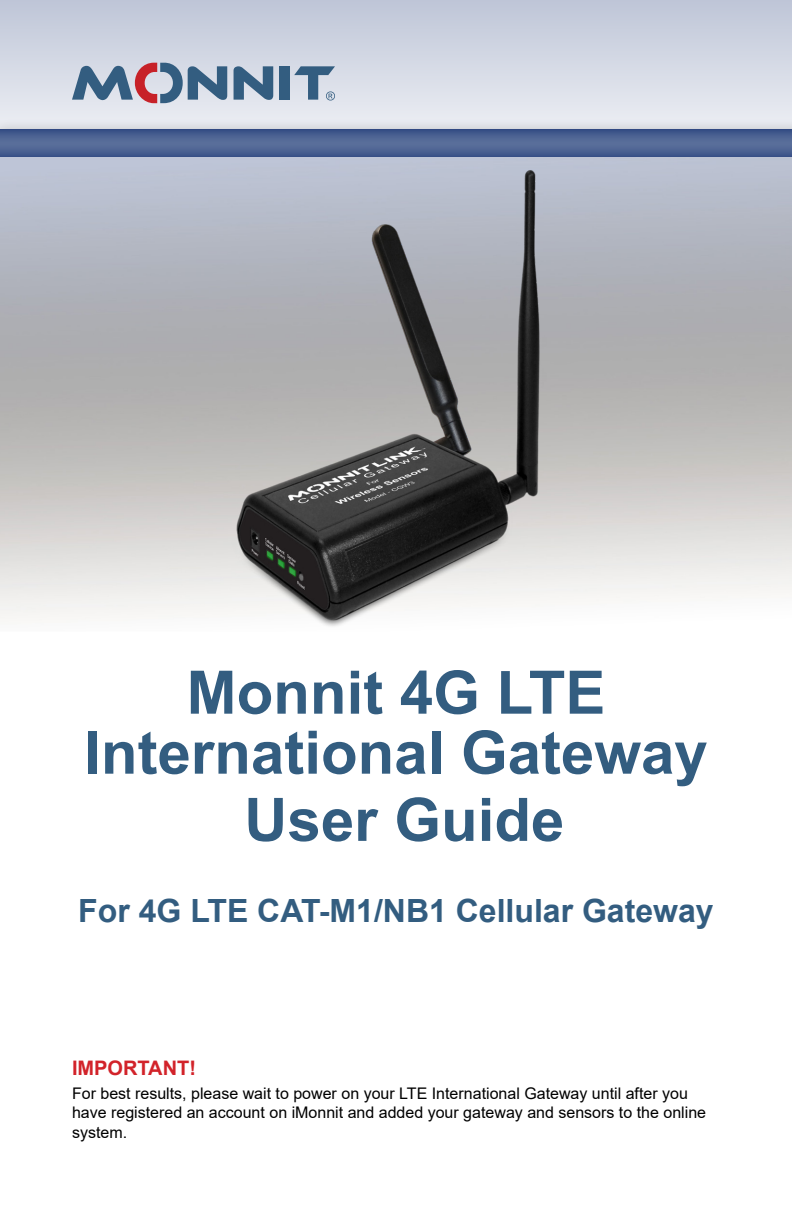
<style>
.page{position:relative;width:792px;height:1224px;background:#fff}
.page>*{position:absolute;margin:0;border:0;box-sizing:border-box;transform-origin:0 0}
.t1{font:700 60px/60px "Arial";color:#335d80;text-align:center}
.t2{font:700 32px "Arial";color:#335d80}
.t3{font:700 20px "Arial";color:#d2232a}
.t4{font:16px/19.2px "Arial";color:#000}
</style>
<div class="page">
<div style="left:0;top:0;width:792px;height:129px;background:linear-gradient(to bottom,#bec5d7,#eceef3)"></div>
<div style="left:0;top:119px;width:792px;height:55px;background:#000;opacity:.3"></div>
<svg style="left:0;top:129px;width:792px;height:29px;background:#4a6091"></svg>
<div style="left:279px;top:66px;width:11px;height:34px;background:#335d80"></div>
<svg style="left:234px;top:66px;width:39px;height:34px"></svg>
<svg style="left:72px;top:62px;width:155px;height:41px;background:#949aae"></svg>
<svg style="left:294px;top:66px;width:41px;height:35px"></svg>
<img style="left:181px;top:134px;width:435px;height:497px">
<h1 class="t1" style="left:84px;top:663px;width:625px">Monnit 4G LTE<br>International Gateway</h1>
<h1 class="t1" style="left:244px;top:790px;width:322px">User Guide</h1>
<h2 class="t2" style="left:78px;top:889px;width:637px">For 4G LTE CAT-M1/NB1 Cellular Gateway</h2>
<p class="t3" style="left:72px;top:1053px;width:126px">IMPORTANT!</p>
<p class="t4" style="left:72px;top:1084px;width:636px">For best results, please wait to power on your LTE International Gateway until after you have registered an account on iMonnit and added your gateway and sensors to the online system.</p>
</div>
